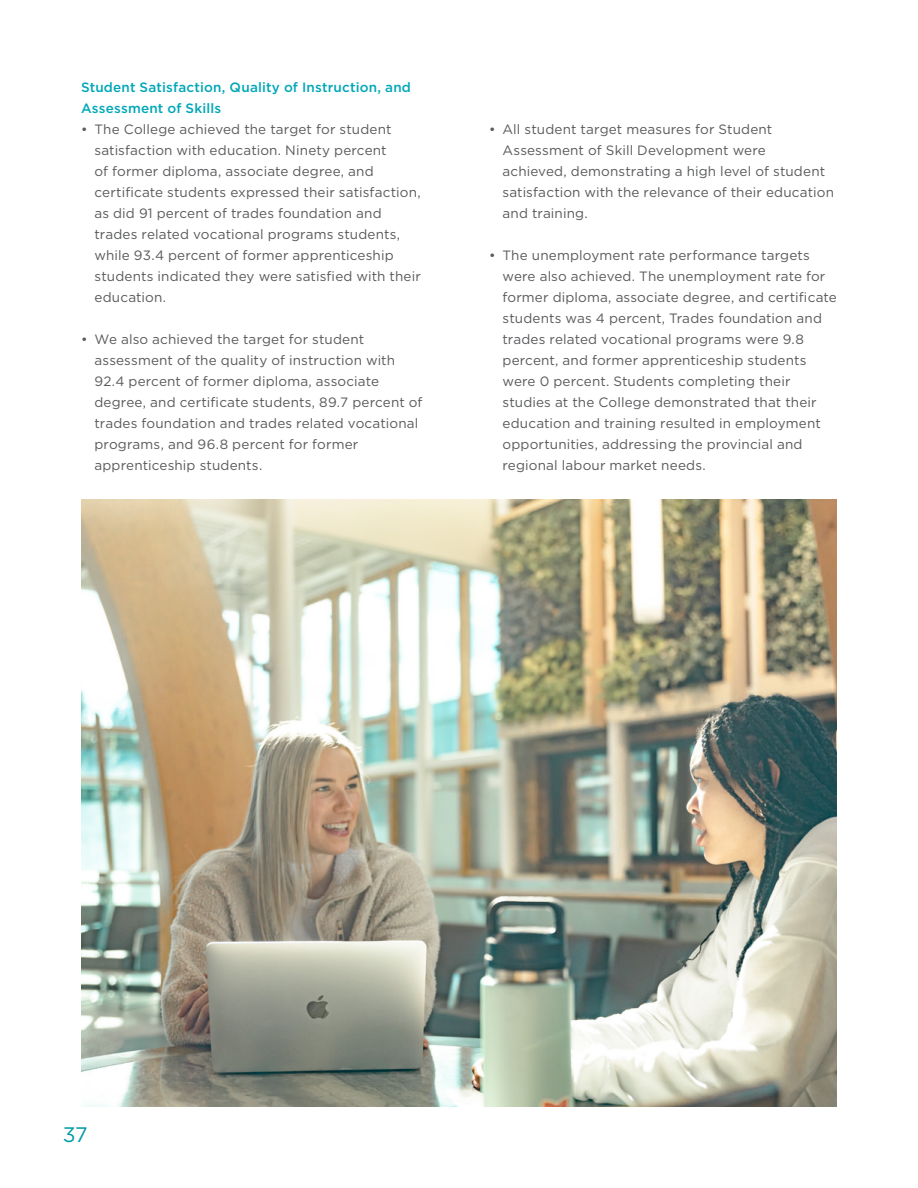
<style>
.page{position:relative;width:918px;height:1188px;background:#fff}
.page>*{position:absolute;margin:0;border:0;box-sizing:border-box;transform-origin:0 0}
.t1{font:21px "Gotham";color:#009aa6}
.t2{font:13.5px/21px "Gotham";letter-spacing:.01em;color:#58595b}
.t3{font:500 13.5px/21px "Gotham";letter-spacing:.015em;color:#00a7b8}
</style>
<div class="page">
<img style="left:81px;top:500px;width:756px;height:607px">
<p class="t3" style="left:81px;top:76px;width:332px">Student Satisfaction, Quality of Instruction, and<br>Assessment of Skills</p>
<p class="t2" style="left:94px;top:118px;width:328px;text-indent:-14px">• The College achieved the target for student satisfaction with education. Ninety percent<br>of former diploma, associate degree, and certificate students expressed their satisfaction, as did 91 percent of trades foundation and trades related vocational programs students, while 93.4 percent of former apprenticeship students indicated they were satisfied with their education.</p>
<p class="t2" style="left:94px;top:328px;width:330px;text-indent:-14px">• We also achieved the target for student assessment of the quality of instruction with 92.4 percent of former diploma, associate degree, and certificate students, 89.7 percent of trades foundation and trades related vocational programs, and 96.8 percent for former apprenticeship students.</p>
<p class="t2" style="left:503px;top:118px;width:333px;text-indent:-14px">• All student target measures for Student Assessment of Skill Development were<br>achieved, demonstrating a high level of student satisfaction with the relevance of their education and training.</p>
<p class="t2" style="left:503px;top:244px;width:336px;text-indent:-14px">• The unemployment rate performance targets were also achieved. The unemployment rate for former diploma, associate degree, and certificate students was 4 percent, Trades foundation and trades related vocational programs were 9.8 percent, and former apprenticeship students were 0 percent. Students completing their studies at the College demonstrated that their education and training resulted in employment opportunities, addressing the provincial and regional labour market needs.</p>
<h1 class="t1" style="left:63px;top:1121px;width:26px">37</h1>
</div>
